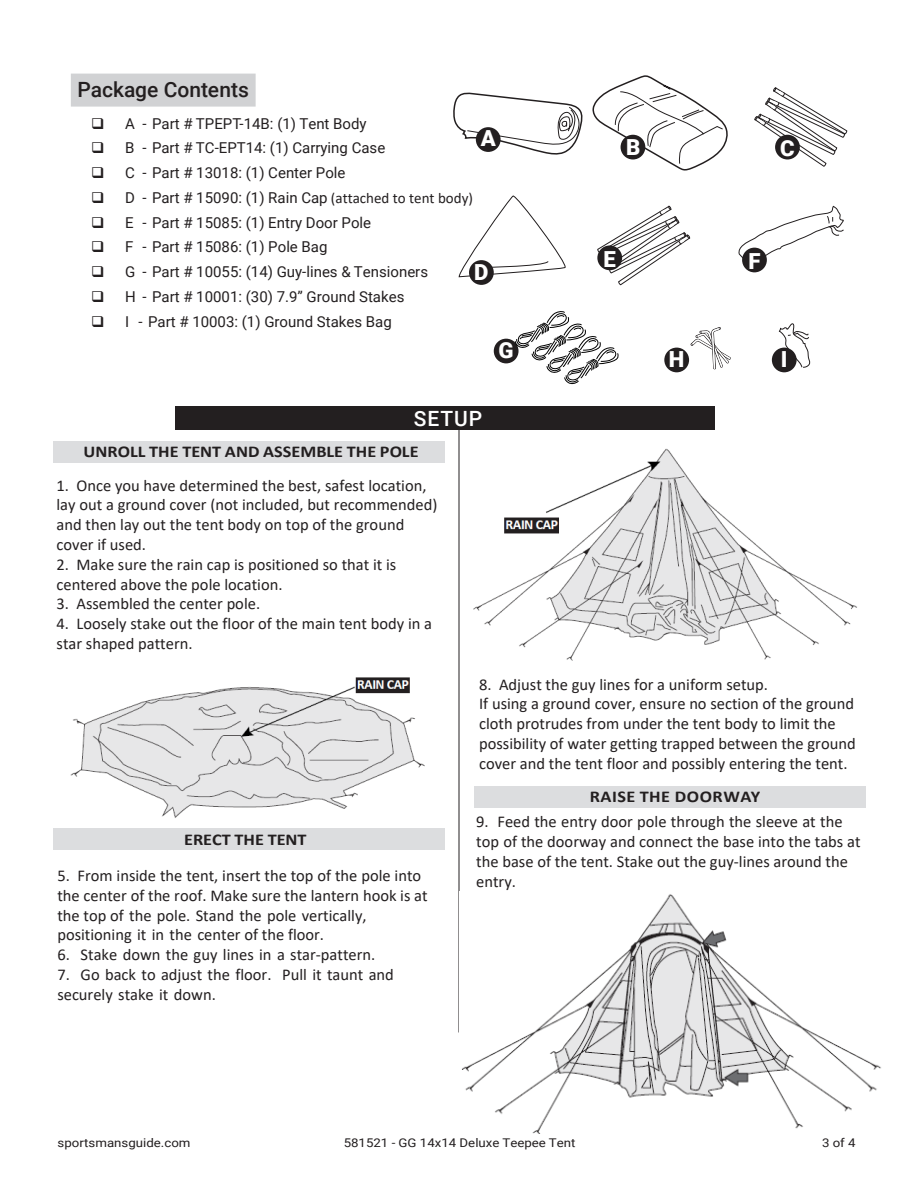
<style>
.page{position:relative;width:918px;height:1188px;background:#fff}
.page>*{position:absolute;margin:0;border:0;box-sizing:border-box;transform-origin:0 0}
._2023e_Text_Body{font:900 22.2px "Roboto";color:#fff}
._2023e_Subheads{font:500 21px "Roboto";color:#231f20}
._2023e_Subheads-2{font:500 21px "Roboto";letter-spacing:.045em;color:#fff}
.Instruction_Body{font:16.5px/19.8px "Calibri";color:#231f20}
.Instruction_Subhead{font:700 16.5px "Calibri";color:#231f20;scale:1.1 1}
.Instruction_Subhead-2{font:700 16.5px "Calibri";letter-spacing:.03em;color:#231f20;scale:1.1 1}
.t1{font:15px "Roboto";color:#231f20}
.t2{font:12px "Roboto";color:#231f20;scale:1.1 1}
.s1{font-family:"Calibri"}
</style>
<div class="page">
<div style="left:54px;top:441px;width:391px;height:22px;background:#dcdddf"></div>
<div style="left:54px;top:828px;width:391px;height:22px;background:#dcdddf"></div>
<div style="left:474px;top:787px;width:391px;height:21px;background:#dcdddf"></div>
<hr style="left:459px;top:416px;width:1px;height:616px;background:#231f20">
<div style="left:175px;top:407px;width:540px;height:23px;background:#231f20"></div>
<svg style="left:453px;top:92px;width:130px;height:63px"></svg>
<svg style="left:592px;top:75px;width:136px;height:96px"></svg>
<svg style="left:754px;top:87px;width:94px;height:80px"></svg>
<svg style="left:691px;top:327px;width:40px;height:42px"></svg>
<div style="left:71px;top:74px;width:185px;height:33px;background:#d1d2d4"></div>
<div style="left:476px;top:127px;width:25px;height:25px;background:#231f20;border-radius:50%"></div>
<div style="left:621px;top:135px;width:24px;height:24px;background:#231f20;border-radius:50%"></div>
<div style="left:775px;top:135px;width:25px;height:24px;background:#231f20;border-radius:50%"></div>
<div style="left:494px;top:339px;width:25px;height:24px;background:#231f20;border-radius:50%"></div>
<div style="left:664px;top:348px;width:25px;height:24px;background:#231f20;border-radius:50%"></div>
<div style="left:772px;top:348px;width:25px;height:24px;background:#231f20;border-radius:50%"></div>
<svg style="left:515px;top:311px;width:104px;height:74px"></svg>
<svg style="left:597px;top:205px;width:94px;height:81px"></svg>
<svg style="left:458px;top:195px;width:108px;height:83px"></svg>
<div style="left:469px;top:260px;width:25px;height:25px;background:#231f20;border-radius:50%"></div>
<div style="left:597px;top:245px;width:25px;height:25px;background:#231f20;border-radius:50%"></div>
<svg style="left:778px;top:323px;width:32px;height:45px"></svg>
<svg style="left:738px;top:205px;width:106px;height:60px"></svg>
<div style="left:742px;top:248px;width:25px;height:24px;background:#231f20;border-radius:50%"></div>
<img style="left:71px;top:677px;width:354px;height:141px">
<img style="left:473px;top:448px;width:384px;height:213px">
<img style="left:462px;top:894px;width:419px;height:239px">
<p class="_2023e_Subheads" style="left:78px;top:75px;width:173px">Package Contents</p>
<p class="t1" style="left:91px;top:113px;width:277px">❑ A - Part # TPEPT-14B: (1) Tent Body</p>
<p class="t1" style="left:91px;top:138px;width:296px">❑ B - Part # TC-EPT14: (1) Carrying Case</p>
<p class="t1" style="left:91px;top:162px;width:256px">❑ C - Part # 13018: (1) Center Pole</p>
<p class="t1" style="left:91px;top:187px;width:383px">❑ D - Part # 15090: (1) Rain Cap <span class="s1">(attached to tent body)</span></p>
<p class="t1" style="left:91px;top:212px;width:281px">❑ E - Part # 15085: (1) Entry Door Pole</p>
<p class="t1" style="left:91px;top:237px;width:238px">❑ F - Part # 15086: (1) Pole Bag</p>
<p class="t1" style="left:91px;top:261px;width:338px">❑ G - Part # 10055: (14) Guy-lines &amp; Tensioners</p>
<p class="t1" style="left:91px;top:286px;width:315px">❑ H - Part # 10001: (30) 7.9” Ground Stakes</p>
<p class="t1" style="left:91px;top:311px;width:302px">❑ I - Part # 10003: (1) Ground Stakes Bag</p>
<p class="_2023e_Text_Body" style="left:481px;top:123px;width:17px">A</p>
<p class="_2023e_Text_Body" style="left:474px;top:256px;width:16px">D</p>
<p class="_2023e_Text_Body" style="left:499px;top:335px;width:17px">G</p>
<p class="_2023e_Subheads-2" style="left:414px;top:404px;width:70px">SETUP</p>
<p class="Instruction_Subhead" style="left:84px;top:440px;width:306px">UNROLL THE TENT AND ASSEMBLE THE POLE</p>
<p class="Instruction_Body" style="left:57px;top:475px;width:382px">1. Once you have determined the best, safest location, lay out a ground cover (not included, but recommended) and then lay out the tent body on top of the ground cover if used.</p>
<p class="Instruction_Body" style="left:57px;top:554px;width:341px">2. Make sure the rain cap is positioned so that it is centered above the pole location.</p>
<p class="Instruction_Body" style="left:57px;top:594px;width:205px">3. Assembled the center pole.</p>
<p class="Instruction_Body" style="left:57px;top:613px;width:377px">4. Loosely stake out the floor of the main tent body in a star shaped pattern.</p>
<p class="_2023e_Text_Body" style="left:626px;top:131px;width:16px">B</p>
<p class="_2023e_Text_Body" style="left:780px;top:132px;width:16px">C</p>
<p class="_2023e_Text_Body" style="left:604px;top:243px;width:14px">E</p>
<p class="_2023e_Text_Body" style="left:748px;top:245px;width:14px">F</p>
<p class="_2023e_Text_Body" style="left:669px;top:343px;width:17px">H</p>
<p class="_2023e_Text_Body" style="left:781px;top:344px;width:8px">I</p>
<p class="Instruction_Subhead" style="left:184px;top:828px;width:113px">ERECT THE TENT</p>
<p class="Instruction_Body" style="left:57px;top:865px;width:372px">5. From inside the tent, insert the top of the pole into the center of the roof. Make sure the lantern hook is at the top of the pole. Stand the pole vertically, positioning it in the center of the floor.</p>
<p class="Instruction_Body" style="left:57px;top:944px;width:320px">6. Stake down the guy lines in a star-pattern.</p>
<p class="Instruction_Body" style="left:57px;top:964px;width:338px">7. Go back to adjust the floor. Pull it taunt and securely stake it down.</p>
<p class="Instruction_Body" style="left:479px;top:674px;width:378px">8. Adjust the guy lines for a uniform setup.<br>If using a ground cover, ensure no section of the ground cloth protrudes from under the tent body to limit the possibility of water getting trapped between the ground cover and the tent floor and possibly entering the tent.</p>
<p class="Instruction_Subhead-2" style="left:590px;top:785px;width:157px">RAISE THE DOORWAY</p>
<p class="Instruction_Body" style="left:476px;top:811px;width:386px">9. Feed the entry door pole through the sleeve at the top of the doorway and connect the base into the tabs at the base of the tent. Stake out the guy-lines around the entry.</p>
<p class="t2" style="left:58px;top:1134px;width:122px">sportsmansguide.com</p>
<p class="t2" style="left:344px;top:1134px;width:212px">581521 - GG 14x14 Deluxe Teepee Tent</p>
<p class="t2" style="left:822px;top:1134px;width:32px">3 of 4</p>
</div>
